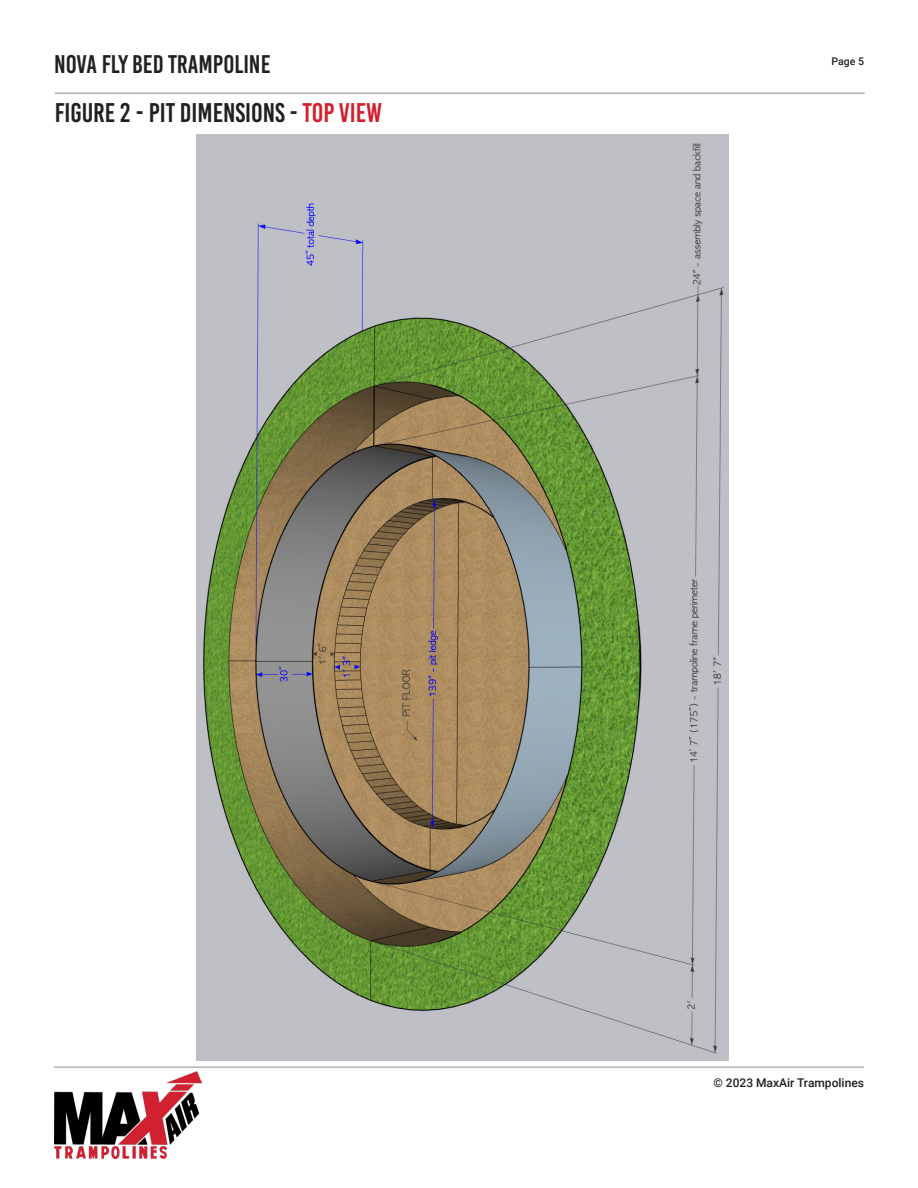
<style>
.page{position:relative;width:918px;height:1188px;background:#fff}
.page>*{position:absolute;margin:0;border:0;box-sizing:border-box;transform-origin:0 0}
.Heading_1{font:27px "Bebas Kai";color:#231f20}
.t1{font:25.5px "Bebas Kai";color:#231f20}
.t2{font:500 12px "Roboto";color:#231f20}
.t3{font:500 10.5px "Roboto";color:#231f20}
.s1{color:#d2202f}
</style>
<div class="page">
<hr style="left:55px;top:93px;width:810px;height:1px;background:#8a8c8f">
<hr style="left:54px;top:1067px;width:810px;height:1px;background:#8a8c8f">
<img style="left:54px;top:1071px;width:148px;height:87px">
<img style="left:197px;top:134px;width:532px;height:927px">
<p class="t1" style="left:54px;top:51px;width:218px">NOVA FLY BED TRAMPOLINE</p>
<p class="Heading_1" style="left:55px;top:98px;width:329px">FIGURE 2 - PIT DIMENSIONS - <span class="s1">TOP VIEW</span></p>
<p class="t3" style="left:831px;top:54px;width:34px">Page 5</p>
<p class="t2" style="left:714px;top:1075px;width:152px">© 2023 MaxAir Trampolines</p>
</div>
